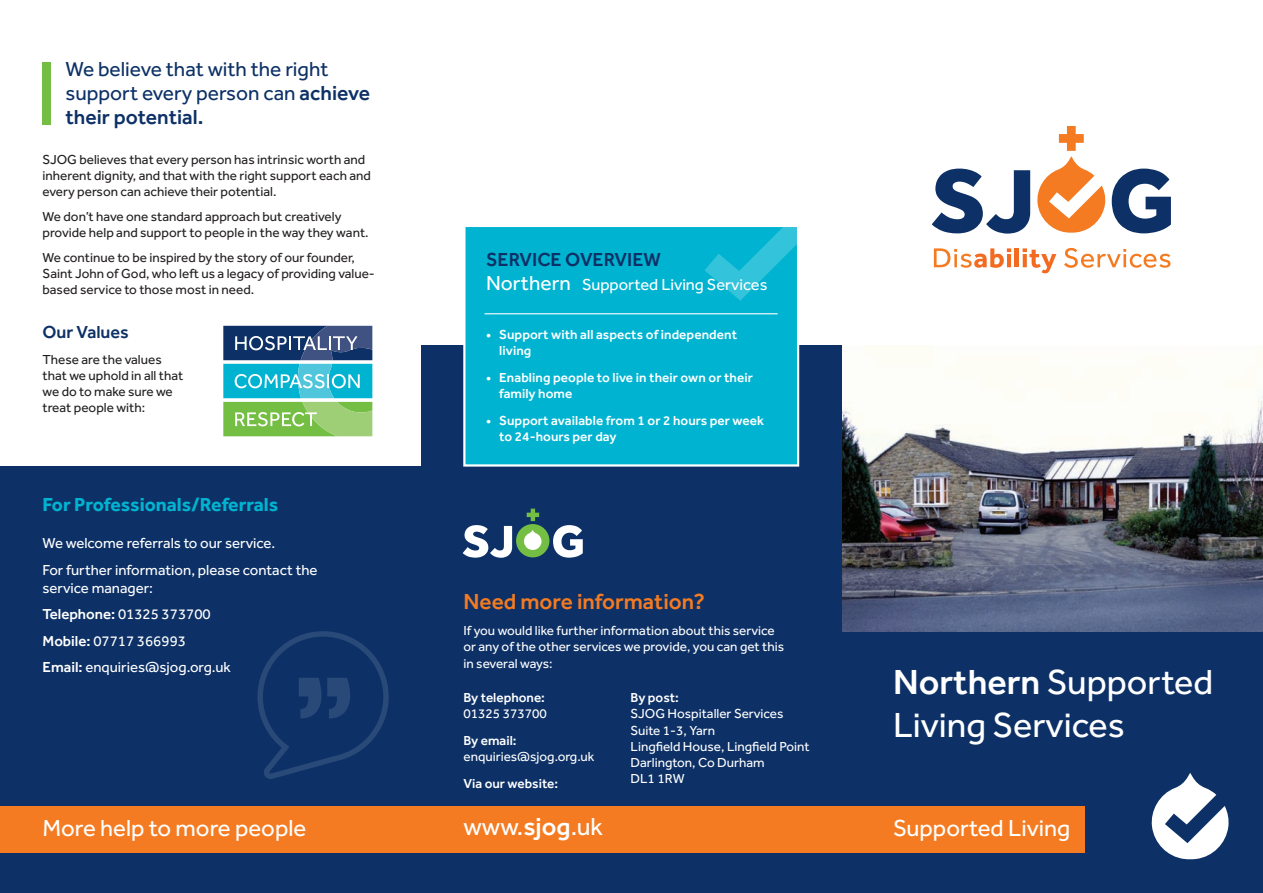
<style>
.page{position:relative;width:1263px;height:893px;background:#fff}
.page>*{position:absolute;margin:0;border:0;box-sizing:border-box;transform-origin:0 0}
.t1{font:36px/43.2px "Effra";color:#fff}
.t2{font:25.5px "Effra";color:#fff}
.t3{font:24px "Effra";color:#fff}
.t4{font:500 22.5px "Effra";color:#f47b21}
.t5{font:21px/24px "Effra";color:#0d3166}
.t6{font:700 19.5px "Effra";color:#00b4d1}
.t7{font:500 19.5px "Effra";color:#0d3166}
.t8{font:500 18px "Effra";color:#0d3166}
.t9{font:16.5px "Effra";color:#fff}
.t10{font:15px/26.5px "Effra";color:#fff}
.t11{font:13.5px/16.2px "Effra";color:#231f20}
.t12{font:13.5px/16.2px "Effra";color:#fff}
.t13{font:500 13.5px/16.2px "Effra";letter-spacing:.005em;color:#fff}
.s1{font-weight:500}
.s2{font-size:21px}
</style>
<div class="page">
<div style="left:842px;top:631px;width:421px;height:262px;background:#0d3166"></div>
<div style="left:421px;top:346px;width:421px;height:547px;background:#0d3166"></div>
<img style="left:842px;top:396px;width:421px;height:235px">
<svg style="left:934px;top:248px;width:77px;height:20px"></svg>
<hr style="left:1015px;top:248px;width:4px;height:19px;background:#f36a21">
<svg style="left:1022px;top:248px;width:34px;height:25px"></svg>
<svg style="left:1064px;top:248px;width:106px;height:20px"></svg>
<svg style="left:932px;top:169px;width:98px;height:65px"></svg>
<svg style="left:1037px;top:126px;width:134px;height:107px"></svg>
<div style="left:0;top:467px;width:421px;height:426px;background:#0d3166"></div>
<div style="left:43px;top:62px;width:8px;height:62px;background:#74bf43"></div>
<svg style="left:223px;top:325px;width:150px;height:112px"></svg>
<svg style="left:223px;top:326px;width:149px;height:110px;background:#5ba49a"></svg>
<svg style="left:1152px;top:773px;width:76px;height:86px"></svg>
<svg style="left:257px;top:631px;width:132px;height:148px"></svg>
<div style="left:0;top:806px;width:1084px;height:47px;background:#f47b21"></div>
<div style="left:465px;top:227px;width:332px;height:237px;background:#00b4d1"></div>
<div style="left:463px;top:225px;width:336px;height:242px;border:2px solid #fff"></div>
<svg style="left:463px;top:525px;width:49px;height:33px"></svg>
<svg style="left:553px;top:525px;width:30px;height:33px"></svg>
<div style="left:516px;top:524px;width:33px;height:33px;background:#74bf43;border-radius:50%"></div>
<svg style="left:524px;top:530px;width:18px;height:20px"></svg>
<svg style="left:527px;top:509px;width:12px;height:12px"></svg>
<hr style="left:484px;top:313px;width:294px;height:1px;background:#fff">
<svg style="left:704px;top:225px;width:95px;height:76px"></svg>
<h3 class="t5" style="left:65px;top:57px;width:306px">We believe that with the right support every person can <span class="s1">achieve their potential.</span></h3>
<p class="t11" style="left:43px;top:151px;width:330px">SJOG believes that every person has intrinsic worth and inherent dignity, and that with the right support each and every person can achieve their potential.</p>
<p class="t11" style="left:43px;top:208px;width:328px">We don’t have one standard approach but creatively provide help and support to people in the way they want.</p>
<p class="t11" style="left:43px;top:249px;width:334px">We continue to be inspired by the story of our founder,<br>Saint John of God, who left us a legacy of providing value&shy;based service to those most in need.</p>
<h3 class="t8" style="left:43px;top:321px;width:88px">Our Values</h3>
<p class="t11" style="left:43px;top:351px;width:142px">These are the values that we uphold in all that we do to make sure we treat people with:</p>
<h3 class="t6" style="left:43px;top:492px;width:237px">For Professionals/Referrals</h3>
<p class="t10" style="left:43px;top:530px;width:277px">We welcome referrals to our service.<br>For further information, please contact the</p>
<p class="t10" style="left:43px;top:574px;width:190px">service manager:<br><span class="s1">Telephone:</span> 01325 373700<br><span class="s1">Mobile:</span> 07717 366993<br><span class="s1">Email:</span> enquiries@sjog.org.uk</p>
<h3 class="t7" style="left:486px;top:248px;width:176px">SERVICE OVERVIEW</h3>
<p class="t9" style="left:486px;top:275px;width:283px"><span class="s2">Northern</span> Supported Living Services</p>
<p class="t13" style="left:499px;top:326px;width:239px;text-indent:-13px">• Support with all aspects of independent living</p>
<p class="t13" style="left:499px;top:369px;width:255px;text-indent:-13px">• Enabling people to live in their own or their family home</p>
<p class="t13" style="left:499px;top:412px;width:266px;text-indent:-13px">• Support available from 1 or 2 hours per week to 24-hours per day</p>
<h3 class="t4" style="left:463px;top:588px;width:243px">Need more information?</h3>
<p class="t12" style="left:463px;top:622px;width:322px">If you would like further information about this service or any of the other services we provide, you can get this in several ways:</p>
<p class="t13" style="left:463px;top:689px;width:83px">By telephone:</p>
<p class="t12" style="left:463px;top:706px;width:85px">01325 373700</p>
<p class="t13" style="left:463px;top:732px;width:55px">By email:</p>
<p class="t12" style="left:463px;top:749px;width:132px">enquiries@sjog.org.uk</p>
<p class="t13" style="left:463px;top:775px;width:96px">Via our website:</p>
<p class="t13" style="left:631px;top:689px;width:50px">By post:</p>
<p class="t12" style="left:631px;top:706px;width:181px">SJOG Hospitaller Services<br>Suite 1-3, Yarn<br>Lingfield House, Lingfield Point<br>Darlington, Co Durham<br>DL1 1RW</p>
<h1 class="t1" style="left:893px;top:660px;width:322px"><span class="s1">Northern</span> Supported<br>Living Services</h1>
<h3 class="t3" style="left:43px;top:814px;width:265px">More help to more people</h3>
<h2 class="t2" style="left:463px;top:812px;width:141px">www.<span class="s1">sjog</span>.uk</h2>
<h3 class="t3" style="left:893px;top:814px;width:179px">Supported Living</h3>
</div>
